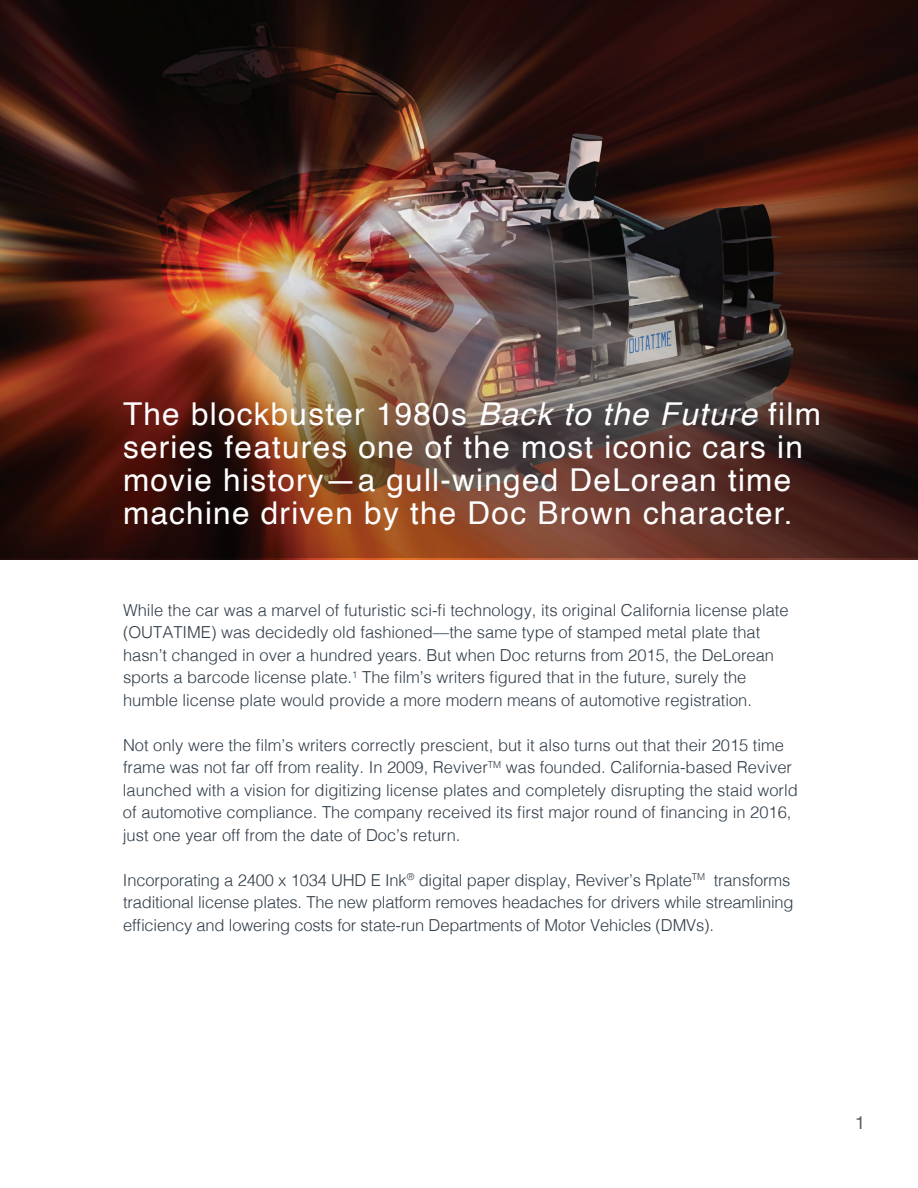
<style>
.page{position:relative;width:918px;height:1188px;background:#fff}
.page>*{position:absolute;margin:0;border:0;box-sizing:border-box;transform-origin:0 0}
.t1{font:31.5px/33px "Helvetica";letter-spacing:.04em;color:#fff}
.t2{font:18px "Helvetica Neue";color:#57585a}
.t3{font:300 16.5px/22.5px "Helvetica";color:#303d48}
.s1{font-style:italic}
</style>
<div class="page">
<img style="left:0;top:0;width:918px;height:559px">
<img style="left:0;top:299px;width:918px;height:258px">
<h1 class="t1" style="left:123px;top:399px;width:699px">The blockbuster 1980s <span class="s1">Back to the Future</span> film series features one of the most iconic cars in movie history—a gull-winged DeLorean time machine driven by the Doc Brown character.</h1>
<p class="t3" style="left:123px;top:597px;width:667px">While the car was a marvel of futuristic sci-fi technology, its original California license plate (OUTATIME) was decidedly old fashioned—the same type of stamped metal plate that hasn’t changed in over a hundred years. But when Doc returns from 2015, the DeLorean sports a barcode license plate.<sup>1</sup> The film’s writers figured that in the future, surely the humble license plate would provide a more modern means of automotive registration.</p>
<p class="t3" style="left:123px;top:732px;width:676px">Not only were the film’s writers correctly prescient, but it also turns out that their 2015 time frame was not far off from reality. In 2009, Reviver<sup>TM</sup> was founded. California-based Reviver launched with a vision for digitizing license plates and completely disrupting the staid world of automotive compliance. The company received its first major round of financing in 2016, just one year off from the date of Doc’s return.</p>
<p class="t3" style="left:123px;top:867px;width:672px">Incorporating a 2400 x 1034 UHD E Ink<sup>®</sup> digital paper display, Reviver’s Rplate<sup>TM</sup> transforms traditional license plates. The new platform removes headaches for drivers while streamlining efficiency and lowering costs for state-run Departments of Motor Vehicles (DMVs).</p>
<p class="t2" style="left:855px;top:1109px;width:12px">1</p>
</div>
